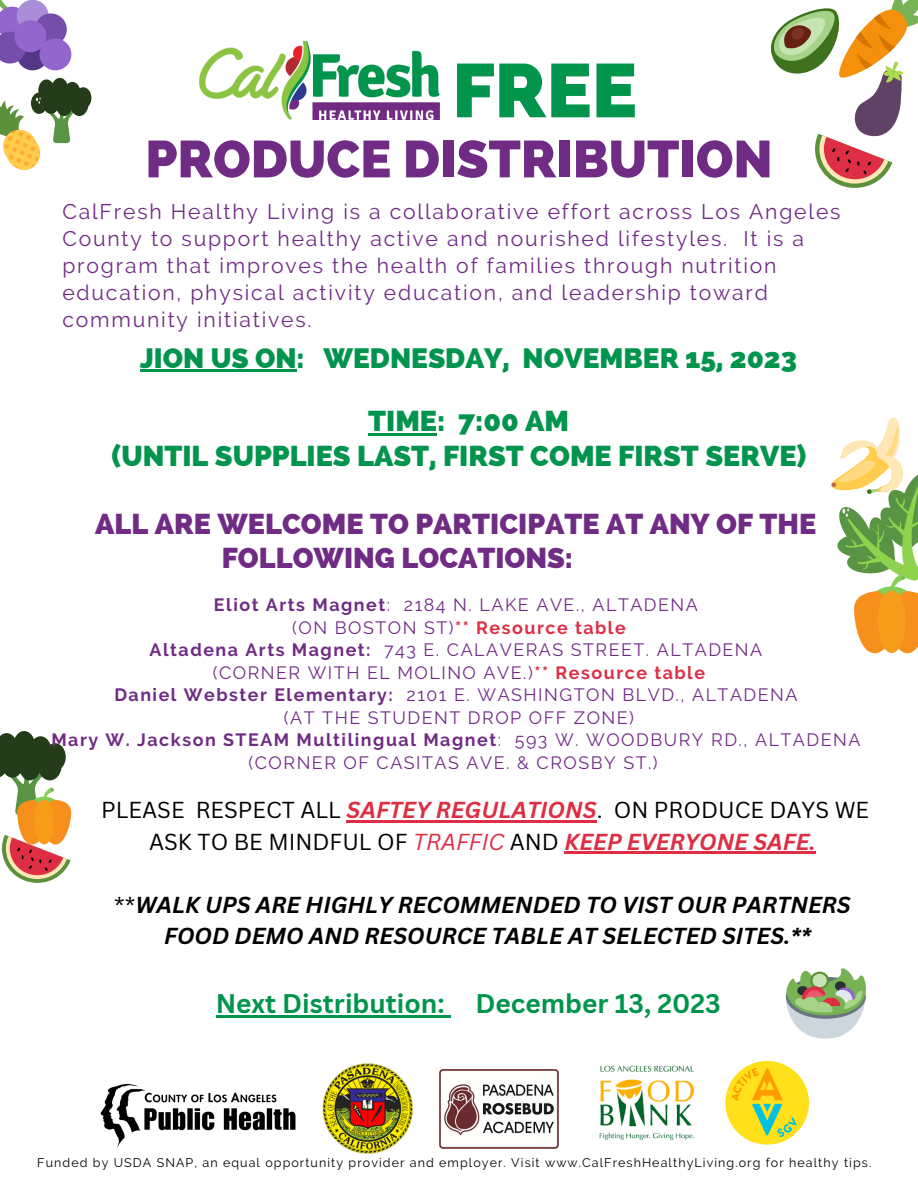
<style>
.page{position:relative;width:918px;height:1188px;background:#fff}
.page>*{position:absolute;margin:0;border:0;box-sizing:border-box;transform-origin:0 0}
.t1{font:800 75.75px "Raleway";color:#00944c}
.t2{font:800 51.9px "Raleway";color:#702b84}
.t3{font:800 28.8px "Raleway";color:#702b84}
.t4{font:800 28.8px "Raleway";color:#00944d}
.t5{font:800 28.05px "Raleway";color:#00944d}
.t6{font:700 26.25px "Canva Sans";color:#00944c}
.t7{font:22.5px "Canva Sans";color:#000}
.t8{font:italic 700 22.5px/31.5px "Canva Sans";color:#000;text-align:center}
.t9{font:21.15px/27px "Raleway";letter-spacing:.085em;color:#702b84}
.t10{font:17.85px "Raleway";letter-spacing:.085em;color:#702b84}
.t11{font:700 17.85px "Raleway";letter-spacing:.085em;color:#702b84}
.t12{font:700 17.85px "Raleway";letter-spacing:.085em;color:#dd2e44}
.t13{font:12.45px "Raleway";letter-spacing:.085em;color:#000}
.s1{font-weight:700}
.s2{font-weight:400;color:#702b84}
.s3{font-weight:700;color:#dd2e44}
.s4{font-weight:400}
.s5{font-weight:700;font-style:italic;color:#dd2e44}
.s6{font-style:italic;color:#dd2e44}
.s7{font-weight:400;font-style:normal}
</style>
<div class="page">
<svg style="left:0;top:0;width:71px;height:70px"></svg>
<svg style="left:785px;top:968px;width:81px;height:71px"></svg>
<svg style="left:0;top:78px;width:91px;height:92px"></svg>
<svg style="left:0;top:731px;width:71px;height:152px"></svg>
<img style="left:599px;top:1065px;width:95px;height:76px">
<svg style="left:831px;top:417px;width:87px;height:237px"></svg>
<svg style="left:771px;top:0;width:147px;height:188px"></svg>
<img style="left:200px;top:42px;width:239px;height:77px">
<img style="left:100px;top:1083px;width:196px;height:64px">
<img style="left:322px;top:1063px;width:91px;height:91px">
<img style="left:440px;top:1070px;width:118px;height:79px">
<img style="left:725px;top:1060px;width:84px;height:85px">
<hr style="left:140px;top:370px;width:157px;height:2px;background:#00944d">
<hr style="left:368px;top:434px;width:69px;height:2px;background:#00944d">
<hr style="left:347px;top:820px;width:250px;height:3px;background:#dd2e44">
<hr style="left:565px;top:852px;width:251px;height:2px;background:#dd2e44">
<hr style="left:216px;top:1016px;width:229px;height:2px;background:#00944c">
<svg style="left:445px;top:1016px;width:6px;height:2px"></svg>
<p class="t1" style="left:452px;top:46px;width:186px">FREE</p>
<p class="t2" style="left:145px;top:129px;width:629px">PRODUCE DISTRIBUTION</p>
<p class="t9" style="left:62px;top:198px;width:780px">CalFresh Healthy Living is a collaborative effort across Los Angeles County to support healthy active and nourished lifestyles. It is a program that improves the health of families through nutrition education, physical activity education, and leadership toward community initiatives.</p>
<p class="t5" style="left:140px;top:341px;width:659px">JION US ON: WEDNESDAY, NOVEMBER 15, 2023</p>
<p class="t4" style="left:368px;top:404px;width:202px">TIME: 7:00 AM</p>
<p class="t4" style="left:112px;top:439px;width:696px">(UNTIL SUPPLIES LAST, FIRST COME FIRST SERVE)</p>
<p class="t3" style="left:95px;top:507px;width:723px">ALL ARE WELCOME TO PARTICIPATE AT ANY OF THE</p>
<p class="t3" style="left:222px;top:541px;width:353px">FOLLOWING LOCATIONS:</p>
<p class="t10" style="left:214px;top:594px;width:485px"><span class="s1">Eliot Arts Magnet</span>: 2184 N. LAKE AVE., ALTADENA</p>
<p class="t12" style="left:292px;top:617px;width:335px"><span class="s2">(ON BOSTON ST)</span>** Resource table</p>
<p class="t10" style="left:150px;top:639px;width:614px"><span class="s1">Altadena Arts Magnet:</span> 743 E. CALAVERAS STREET. ALTADENA</p>
<p class="t10" style="left:213px;top:662px;width:494px">(CORNER WITH EL MOLINO AVE.)<span class="s3">** Resource table</span></p>
<p class="t10" style="left:114px;top:684px;width:685px"><span class="s1">Daniel Webster Elementary:</span> 2101 E. WASHINGTON BLVD., ALTADENA</p>
<p class="t10" style="left:284px;top:707px;width:352px">(AT THE STUDENT DROP OFF ZONE)</p>
<p class="t11" style="left:51px;top:729px;width:811px">Mary W. Jackson STEAM Multilingual Magnet<span class="s4">: 593 W. WOODBURY RD., ALTADENA</span></p>
<p class="t10" style="left:249px;top:752px;width:411px">(CORNER OF CASITAS AVE. &amp; CROSBY ST.)</p>
<p class="t7" style="left:101px;top:794px;width:769px">PLEASE RESPECT ALL <span class="s5">SAFTEY REGULATIONS</span>. ON PRODUCE DAYS WE</p>
<p class="t7" style="left:149px;top:826px;width:668px">ASK TO BE MINDFUL OF <span class="s6">TRAFFIC</span> AND <span class="s5">KEEP EVERYONE SAFE.</span></p>
<p class="t8" style="left:114px;top:888px;width:738px"><span class="s7">**</span>WALK UPS ARE HIGHLY RECOMMENDED TO VIST OUR PARTNERS<br>FOOD DEMO AND RESOURCE TABLE AT SELECTED SITES.**</p>
<p class="t6" style="left:216px;top:985px;width:506px">Next Distribution: December 13, 2023</p>
<p class="t13" style="left:37px;top:1155px;width:836px">Funded by USDA SNAP, an equal opportunity provider and employer. Visit www.CalFreshHealthyLiving.org for healthy tips.</p>
</div>
